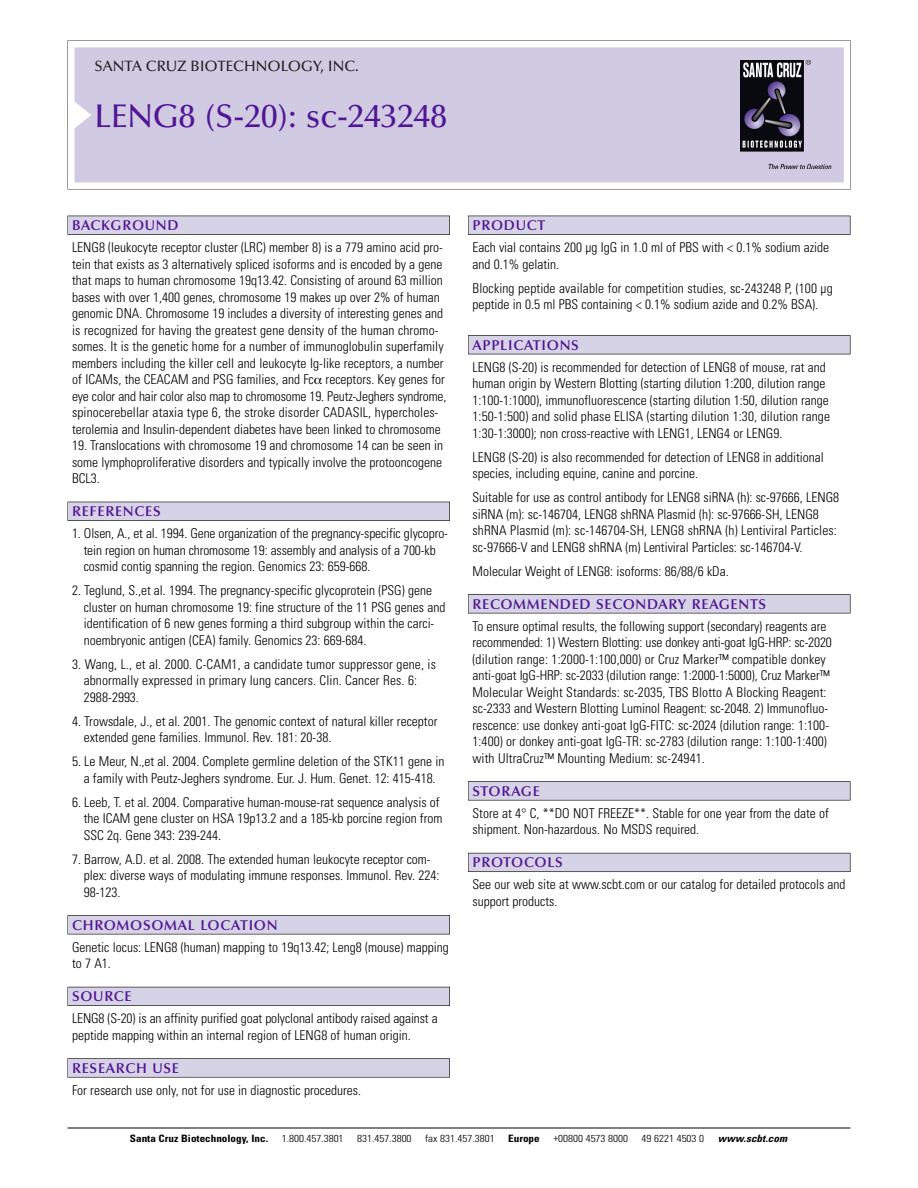
<style>
.page{position:relative;width:918px;height:1188px;background:#fff}
.page>*{position:absolute;margin:0;border:0;box-sizing:border-box;transform-origin:0 0}
.t1{font:500 33px "Optima";color:#511695}
.t2{font:500 15px "Optima";color:#231f20}
.t3{font:600 14.25px "Optima";letter-spacing:.05em;color:#511695}
.t4{font:300 condensed 13.5px/16.5px "Univers";color:#000}
.t5{font:300 condensed 10.2px "Univers";color:#000;scale:1.1 1}
.t6{font:700 condensed 10.2px "Univers";color:#000;scale:1.1 1}
.t7{font:italic 700 condensed 10.2px "Univers";letter-spacing:.005em;color:#000;scale:1.1 1}
</style>
<div class="page">
<svg style="left:68px;top:40px;width:783px;height:149px"></svg>
<div style="left:74px;top:47px;width:770px;height:135px;background:#d1cae3"></div>
<img style="left:741px;top:60px;width:90px;height:108px">
<div style="left:68px;top:216px;width:382px;height:19px;background:#525155"></div>
<div style="left:68px;top:216px;width:381px;height:18px;background:#d7d3e7"></div>
<div style="left:68px;top:502px;width:382px;height:19px;background:#515055"></div>
<div style="left:68px;top:502px;width:381px;height:18px;background:#d7d3e7"></div>
<div style="left:68px;top:915px;width:382px;height:19px;background:#545357"></div>
<div style="left:68px;top:916px;width:381px;height:18px;background:#d7d3e7"></div>
<div style="left:68px;top:987px;width:382px;height:19px;background:#54535a"></div>
<div style="left:68px;top:987px;width:381px;height:18px;background:#d7d3e7"></div>
<svg style="left:68px;top:1058px;width:382px;height:20px"></svg>
<div style="left:68px;top:1059px;width:381px;height:18px;background:#d7d3e7"></div>
<div style="left:468px;top:216px;width:382px;height:19px;background:#525155"></div>
<div style="left:468px;top:216px;width:382px;height:18px;background:#d7d3e7"></div>
<div style="left:468px;top:335px;width:382px;height:19px;background:#525155"></div>
<div style="left:468px;top:336px;width:382px;height:18px;background:#d7d3e7"></div>
<div style="left:468px;top:594px;width:382px;height:19px;background:#545357"></div>
<div style="left:468px;top:595px;width:382px;height:18px;background:#d7d3e7"></div>
<div style="left:468px;top:781px;width:382px;height:19px;background:#575759"></div>
<div style="left:468px;top:782px;width:382px;height:18px;background:#d7d3e7"></div>
<div style="left:468px;top:853px;width:382px;height:19px;background:#5b5a62"></div>
<div style="left:468px;top:853px;width:382px;height:18px;background:#d7d3e7"></div>
<hr style="left:68px;top:1128px;width:782px;height:1px;background:#000">
<p class="t2" style="left:94px;top:61px;width:266px">SANTA CRUZ BIOTECHNOLOGY, INC.</p>
<h1 class="t1" style="left:94px;top:103px;width:354px">LENG8 (S-20): sc-243248</h1>
<p class="t3" style="left:72px;top:219px;width:108px">BACKGROUND</p>
<p class="t4" style="left:72px;top:240px;width:376px">LENG8 (leukocyte receptor cluster (LRC) member 8) is a 779 amino acid pro&shy;tein that exists as 3 alternatively spliced isoforms and is encoded by a gene that maps to human chromosome 19q13.42. Consisting of around 63 million bases with over 1,400 genes, chromosome 19 makes up over 2% of human genomic DNA. Chromosome 19 includes a diversity of interesting genes and is recognized for having the greatest gene density of the human chromo&shy;somes. It is the genetic home for a number of immunoglobulin superfamily members including the killer cell and leukocyte Ig-like receptors, a number of ICAMs, the CEACAM and PSG families, and Fc receptors. Key genes for eye color and hair color also map to chromosome 19. Peutz-Jeghers syndrome, spinocerebellar ataxia type 6, the stroke disorder CADASIL, hypercholes&shy;terolemia and Insulin-dependent diabetes have been linked to chromosome</p>
<p class="t4" style="left:72px;top:438px;width:373px;text-align:justify">19. Translocations with chromosome 19 and chromosome 14 can be seen in some lymphoproliferative disorders and typically involve the protooncogene BCL3.</p>
<p class="t3" style="left:72px;top:506px;width:90px">REFERENCES</p>
<p class="t4" style="left:84px;top:526px;width:366px;text-indent:-12px">1. Olsen, A., et al. 1994. Gene organization of the pregnancy-specific glycopro&shy;tein region on human chromosome 19: assembly and analysis of a 700-kb cosmid contig spanning the region. Genomics 23: 659-668.</p>
<p class="t4" style="left:84px;top:583px;width:363px;text-indent:-12px">2. Teglund, S.,et al. 1994. The pregnancy-specific glycoprotein (PSG) gene cluster on human chromosome 19: fine structure of the 11 PSG genes and identification of 6 new genes forming a third subgroup within the carci&shy;noembryonic antigen (CEA) family. Genomics 23: 669-684.</p>
<p class="t4" style="left:84px;top:657px;width:354px;text-indent:-12px">3. Wang, L., et al. 2000. C-CAM1, a candidate tumor suppressor gene, is abnormally expressed in primary lung cancers. Clin. Cancer Res. 6:<br>2988-2993.</p>
<p class="t4" style="left:84px;top:714px;width:355px;text-indent:-12px">4. Trowsdale, J., et al. 2001. The genomic context of natural killer receptor extended gene families. Immunol. Rev. 181: 20-38.</p>
<p class="t4" style="left:72px;top:754px;width:374px;text-align:center">5. Le Meur, N.,et al. 2004. Complete germline deletion of the STK11 gene in a family with Peutz-Jeghers syndrome. Eur. J. Hum. Genet. 12: 415-418.</p>
<p class="t4" style="left:84px;top:795px;width:360px;text-indent:-12px">6. Leeb, T. et al. 2004. Comparative human-mouse-rat sequence analysis of the ICAM gene cluster on HSA 19p13.2 and a 185-kb porcine region from<br>SSC 2q. Gene 343: 239-244.</p>
<p class="t4" style="left:84px;top:852px;width:357px;text-indent:-12px">7. Barrow, A.D. et al. 2008. The extended human leukocyte receptor com&shy;plex: diverse ways of modulating immune responses. Immunol. Rev. 224:<br>98-123.</p>
<p class="t3" style="left:72px;top:919px;width:207px">CHROMOSOMAL LOCATION</p>
<p class="t4" style="left:72px;top:940px;width:378px">Genetic locus: LENG8 (human) mapping to 19q13.42; Leng8 (mouse) mapping to 7 A1.</p>
<p class="t3" style="left:72px;top:991px;width:61px">SOURCE</p>
<p class="t4" style="left:72px;top:1011px;width:367px">LENG8 (S-20) is an affinity purified goat polyclonal antibody raised against a peptide mapping within an internal region of LENG8 of human origin.</p>
<p class="t3" style="left:72px;top:1062px;width:109px">RESEARCH USE</p>
<p class="t4" style="left:72px;top:1083px;width:290px">For research use only, not for use in diagnostic procedures.</p>
<p class="t3" style="left:473px;top:219px;width:74px">PRODUCT</p>
<p class="t4" style="left:473px;top:240px;width:358px">Each vial contains 200 µg IgG in 1.0 ml of PBS with &lt; 0.1% sodium azide and 0.1% gelatin.</p>
<p class="t4" style="left:473px;top:281px;width:362px">Blocking peptide available for competition studies, sc-243248 P, (100 µg peptide in 0.5 ml PBS containing &lt; 0.1% sodium azide and 0.2% BSA).</p>
<p class="t3" style="left:473px;top:339px;width:108px">APPLICATIONS</p>
<p class="t4" style="left:473px;top:360px;width:359px">LENG8 (S-20) is recommended for detection of LENG8 of mouse, rat and human origin by Western Blotting (starting dilution 1:200, dilution range 1:100-1:1000), immunofluorescence (starting dilution 1:50, dilution range 1:50-1:500) and solid phase ELISA (starting dilution 1:30, dilution range 1:30-1:3000); non cross-reactive with LENG1, LENG4 or LENG9.</p>
<p class="t4" style="left:473px;top:450px;width:353px">LENG8 (S-20) is also recommended for detection of LENG8 in additional species, including equine, canine and porcine.</p>
<p class="t4" style="left:473px;top:490px;width:368px">Suitable for use as control antibody for LENG8 siRNA (h): sc-97666, LENG8 siRNA (m): sc-146704, LENG8 shRNA Plasmid (h): sc-97666-SH, LENG8 shRNA Plasmid (m): sc-146704-SH, LENG8 shRNA (h) Lentiviral Particles: sc-97666-V and LENG8 shRNA (m) Lentiviral Particles: sc-146704-V.</p>
<p class="t4" style="left:473px;top:564px;width:258px">Molecular Weight of LENG8: isoforms: 86/88/6 kDa.</p>
<p class="t3" style="left:473px;top:598px;width:295px">RECOMMENDED SECONDARY REAGENTS</p>
<p class="t4" style="left:473px;top:619px;width:361px">To ensure optimal results, the following support (secondary) reagents are recommended: 1) Western Blotting: use donkey anti-goat IgG-HRP: sc-2020 (dilution range: 1:2000-1:100,000) or Cruz Marker™ compatible donkey anti-goat IgG-HRP: sc-2033 (dilution range: 1:2000-1:5000), Cruz Marker™ Molecular Weight Standards: sc-2035, TBS Blotto A Blocking Reagent: sc-2333 and Western Blotting Luminol Reagent: sc-2048. 2) Immunofluo&shy;rescence: use donkey anti-goat IgG-FITC: sc-2024 (dilution range: 1:100- 1:400) or donkey anti-goat IgG-TR: sc-2783 (dilution range: 1:100-1:400) with UltraCruz™ Mounting Medium: sc-24941.</p>
<p class="t3" style="left:473px;top:785px;width:69px">STORAGE</p>
<p class="t4" style="left:473px;top:806px;width:358px">Store at 4° C, **DO NOT FREEZE**. Stable for one year from the date of shipment. Non-hazardous. No MSDS required.</p>
<p class="t3" style="left:473px;top:857px;width:92px">PROTOCOLS</p>
<p class="t4" style="left:473px;top:877px;width:375px">See our web site at www.scbt.com or our catalog for detailed protocols and support products.</p>
<p class="t6" style="left:130px;top:1135px;width:127px">Santa Cruz Biotechnology, Inc.</p>
<p class="t5" style="left:282px;top:1135px;width:58px">1.800.457.3801</p>
<p class="t5" style="left:357px;top:1135px;width:51px">831.457.3800</p>
<p class="t5" style="left:425px;top:1135px;width:65px">fax 831.457.3801</p>
<p class="t6" style="left:508px;top:1135px;width:30px">Europe</p>
<p class="t5" style="left:553px;top:1135px;width:69px">+00800 4573 8000</p>
<p class="t5" style="left:642px;top:1135px;width:58px">49 6221 4503 0</p>
<p class="t7" style="left:718px;top:1135px;width:64px">www.scbt.com</p>
</div>
